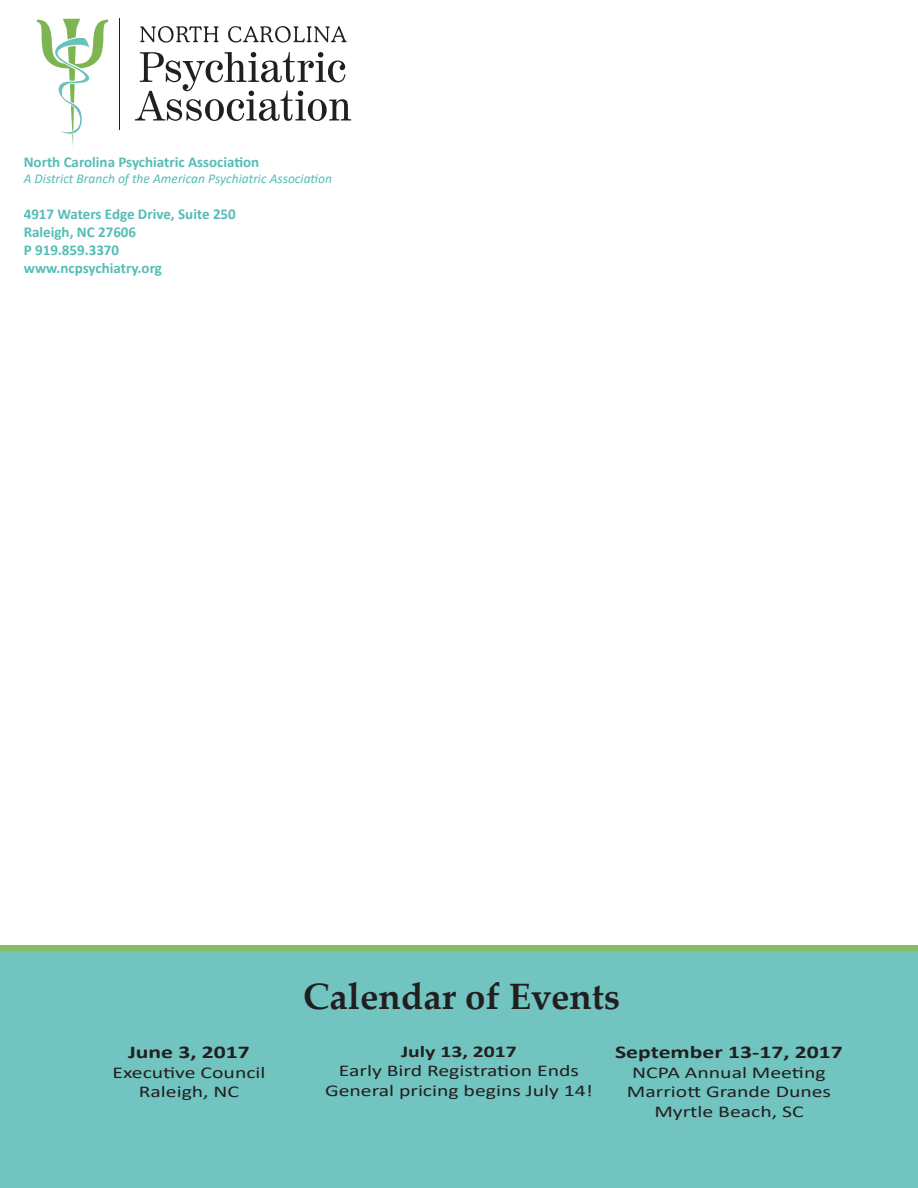
<style>
.page{position:relative;width:918px;height:1188px;background:#fff}
.page>*{position:absolute;margin:0;border:0;box-sizing:border-box;transform-origin:0 0}
.t1{font:700 36.75px "Palatino Linotype";color:#231f20}
.t2{font:700 18px "Calibri";color:#231f20;scale:1.31 1}
.t3{font:16.5px/19.8px "Calibri";color:#231f20;text-align:center;scale:1.31 1}
.t4{font:700 16.5px "Calibri";color:#231f20;scale:1.31 1}
.t5{font:700 15px/18px "Calibri";color:#56bcb6}
.t6{font:italic 13.5px "Calibri";color:#56bcb6}
</style>
<div class="page">
<div style="left:0;top:949px;width:918px;height:239px;background:#72c4c0"></div>
<div style="left:0;top:945px;width:918px;height:6px;background:#87bb62"></div>
<svg style="left:135px;top:52px;width:216px;height:69px"></svg>
<svg style="left:140px;top:26px;width:79px;height:17px"></svg>
<svg style="left:228px;top:26px;width:119px;height:17px"></svg>
<svg style="left:37px;top:19px;width:71px;height:127px"></svg>
<hr style="left:119px;top:18px;width:1px;height:112px;background:#231f20">
<p class="t5" style="left:24px;top:153px;width:237px">North Carolina Psychiatric Association</p>
<p class="t6" style="left:24px;top:169px;width:310px">A District Branch of the American Psychiatric Association</p>
<p class="t5" style="left:24px;top:205px;width:214px">4917 Waters Edge Drive, Suite 250<br>Raleigh, NC 27606<br>P 919.859.3370 www.ncpsychiatry.org</p>
<p class="t2" style="left:128px;top:1039px;width:95px">June 3, 2017</p>
<p class="t3" style="left:112px;top:1062px;width:118px">Executive Council<br>Raleigh, NC</p>
<h1 class="t1" style="left:303px;top:970px;width:319px">Calendar of Events</h1>
<p class="t4" style="left:401px;top:1040px;width:90px">July 13, 2017</p>
<p class="t3" style="left:325px;top:1061px;width:206px">Early Bird Registration Ends<br>General pricing begins July 14!</p>
<p class="t2" style="left:615px;top:1039px;width:175px">September 13-17, 2017</p>
<p class="t3" style="left:632px;top:1062px;width:149px">NCPA Annual Meeting</p>
<p class="t3" style="left:627px;top:1082px;width:157px">Marriott Grande Dunes</p>
<p class="t3" style="left:654px;top:1101px;width:107px">Myrtle Beach, SC</p>
</div>
